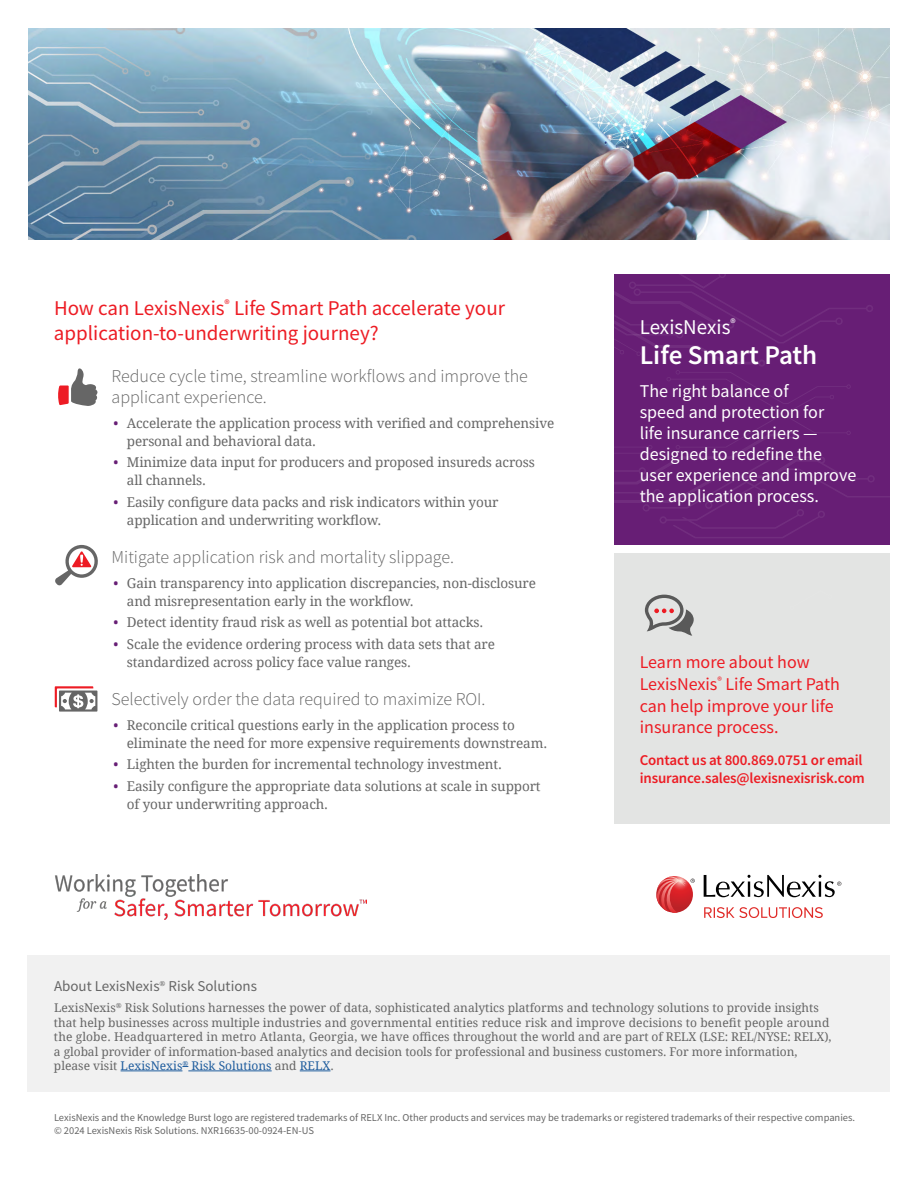
<style>
.page{position:relative;width:918px;height:1188px;background:#fff}
.page>*{position:absolute;margin:0;border:0;box-sizing:border-box;transform-origin:0 0}
.t1{font:600 27px "Source Sans Pro";color:#fff}
.t2{font:21px/25.2px "Source Sans Pro";color:#ed1c24}
.t3{font:21px "Source Sans Pro";color:#fff}
.t4{font:300 18px/21px "Source Sans Pro";color:#666}
.t5{font:18px/21px "Source Sans Pro";color:#fff}
.t6{font:18px/21.6px "Source Sans Pro";color:#ed1c24}
.t7{font:600 15px/18px "Source Sans Pro";letter-spacing:-.01em;color:#ed1c24}
.t8{font:15px "Source Sans Pro";color:#666}
.t9{font:13.5px/18px "Droid Serif";letter-spacing:-.01em;color:#666}
.t10{font:12px/14.4px "Droid Serif";color:#666}
.t11{font:10.5px/12.6px "Source Sans Pro";color:#666}
.s1{color:#671e75}
.s2{color:#215e9e}
</style>
<div class="page">
<div style="left:614px;top:554px;width:276px;height:270px;background:#e3e4e3"></div>
<div style="left:27px;top:956px;width:863px;height:136px;background:#f1f1f1"></div>
<svg style="left:704px;top:907px;width:119px;height:11px"></svg>
<svg style="left:704px;top:875px;width:137px;height:22px"></svg>
<svg style="left:657px;top:876px;width:38px;height:37px"></svg>
<hr style="left:121px;top:1071px;width:61px;height:1px;background:#215e9e">
<hr style="left:188px;top:1071px;width:84px;height:1px;background:#215e9e">
<hr style="left:300px;top:1071px;width:31px;height:1px;background:#215e9e">
<img style="left:28px;top:28px;width:862px;height:211px">
<svg style="left:55px;top:545px;width:43px;height:40px"></svg>
<svg style="left:55px;top:686px;width:42px;height:26px"></svg>
<svg style="left:58px;top:368px;width:40px;height:38px"></svg>
<img style="left:55px;top:875px;width:311px;height:44px">
<svg style="left:645px;top:595px;width:49px;height:41px"></svg>
<svg style="left:614px;top:274px;width:276px;height:280px;background:#6c2679"></svg>
<h2 class="t2" style="left:54px;top:296px;width:453px">How can LexisNexis<sup>®</sup> Life Smart Path accelerate your application-to-underwriting journey?</h2>
<h3 class="t4" style="left:112px;top:366px;width:418px">Reduce cycle time, streamline workflows and improve the applicant experience.</h3>
<p class="t9" style="left:127px;top:414px;width:429px;text-indent:-14px"><span class="s1">•</span> Accelerate the application process with verified and comprehensive personal and behavioral data.</p>
<p class="t9" style="left:127px;top:453px;width:409px;text-indent:-14px"><span class="s1">•</span> Minimize data input for producers and proposed insureds across all channels.</p>
<p class="t9" style="left:127px;top:493px;width:373px;text-indent:-14px"><span class="s1">•</span> Easily configure data packs and risk indicators within your application and underwriting workflow.</p>
<h3 class="t4" style="left:112px;top:547px;width:344px">Mitigate application risk and mortality slippage.</h3>
<p class="t9" style="left:127px;top:574px;width:411px;text-indent:-14px"><span class="s1">•</span> Gain transparency into application discrepancies, non-disclosure and misrepresentation early in the workflow.</p>
<p class="t9" style="left:113px;top:613px;width:371px"><span class="s1">•</span> Detect identity fraud risk as well as potential bot attacks.</p>
<p class="t9" style="left:127px;top:635px;width:370px;text-indent:-14px"><span class="s1">•</span> Scale the evidence ordering process with data sets that are standardized across policy face value ranges.</p>
<h3 class="t4" style="left:112px;top:688px;width:376px">Selectively order the data required to maximize ROI.</h3>
<p class="t9" style="left:127px;top:715px;width:422px;text-indent:-14px"><span class="s1">•</span> Reconcile critical questions early in the application process to eliminate the need for more expensive requirements downstream.</p>
<p class="t9" style="left:113px;top:755px;width:390px"><span class="s1">•</span> Lighten the burden for incremental technology investment.</p>
<p class="t9" style="left:127px;top:776px;width:415px;text-indent:-14px"><span class="s1">•</span> Easily configure the appropriate data solutions at scale in support of your underwriting approach.</p>
<h2 class="t3" style="left:640px;top:314px;width:97px">LexisNexis<sup>®</sup></h2>
<h1 class="t1" style="left:640px;top:338px;width:179px">Life Smart Path</h1>
<h3 class="t5" style="left:640px;top:381px;width:218px">The right balance of<br>speed and protection for<br>life insurance carriers — designed to redefine the user experience and improve the application process.</h3>
<h3 class="t6" style="left:640px;top:651px;width:202px">Learn more about how<br>LexisNexis<sup>®</sup> Life Smart Path can help improve your life insurance process.</h3>
<p class="t7" style="left:640px;top:751px;width:227px">Contact us at 800.869.0751 or email insurance.sales@lexisnexisrisk.com</p>
<p class="t8" style="left:54px;top:977px;width:204px">About LexisNexis<sup>®</sup> Risk Solutions</p>
<p class="t10" style="left:54px;top:1001px;width:779px">LexisNexis<sup>®</sup> Risk Solutions harnesses the power of data, sophisticated analytics platforms and technology solutions to provide insights that help businesses across multiple industries and governmental entities reduce risk and improve decisions to benefit people around the globe. Headquartered in metro Atlanta, Georgia, we have offices throughout the world and are part of RELX (LSE: REL/NYSE: RELX), a global provider of information-based analytics and decision tools for professional and business customers. For more information, please visit <span class="s2">LexisNexis</span><sup>®</sup> <span class="s2">Risk Solutions</span> and <span class="s2">RELX</span>.</p>
<p class="t11" style="left:54px;top:1112px;width:803px">LexisNexis and the Knowledge Burst logo are registered trademarks of RELX Inc. Other products and services may be trademarks or registered trademarks of their respective companies. © 2024 LexisNexis Risk Solutions. NXR16635-00-0924-EN-US</p>
</div>
